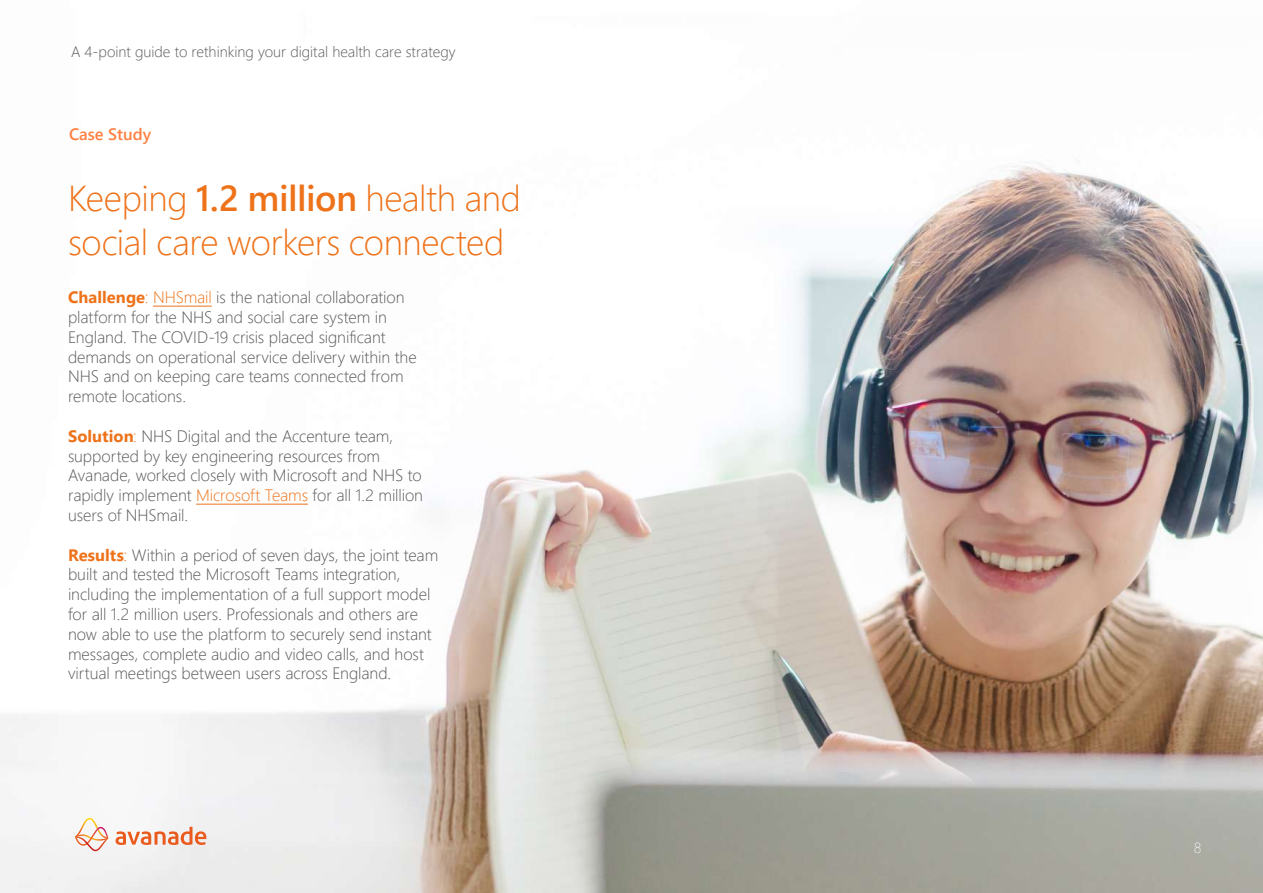
<style>
.page{position:relative;width:1263px;height:893px;background:#fff}
.page>*{position:absolute;margin:0;border:0;box-sizing:border-box;transform-origin:0 0}
.t1{font:300 36px/43.2px "Segoe Pro";letter-spacing:-.01em;color:#ee7219}
.t2{font:300 16.5px/19.8px "Segoe UI";letter-spacing:-.005em;color:#575756}
.t3{font:600 16.5px "Segoe UI";color:#ff8040}
.t4{font:300 15px "Segoe UI";color:#575756}
.t5{font:300 15px "Segoe UI";color:#fff}
.s1{font-weight:600}
.s2{font-weight:700;color:#ee7219}
.s3{color:#ee7219}
</style>
<div class="page">
<img style="left:0;top:161px;width:1263px;height:732px">
<hr style="left:196px;top:504px;width:112px;height:1px;background:#ee7219">
<hr style="left:153px;top:306px;width:59px;height:1px;background:#ee7219">
<svg style="left:116px;top:827px;width:90px;height:18px"></svg>
<svg style="left:75px;top:818px;width:33px;height:33px"></svg>
<p class="t4" style="left:71px;top:37px;width:386px">A 4-point guide to rethinking your digital health care strategy</p>
<p class="t3" style="left:69px;top:118px;width:84px">Case Study</p>
<h1 class="t1" style="left:68px;top:176px;width:454px">Keeping <span class="s1">1.2 million</span> health and social care workers connected</h1>
<p class="t2" style="left:68px;top:286px;width:350px"><span class="s2">Challenge</span><span class="s3">: NHSmail</span> is the national collaboration platform for the NHS and social care system in England. The COVID-19 crisis placed significant demands on operational service delivery within the NHS and on keeping care teams connected from remote locations.</p>
<p class="t2" style="left:68px;top:424px;width:357px"><span class="s2">Solution</span><span class="s3">:</span> NHS Digital and the Accenture team, supported by key engineering resources from Avanade, worked closely with Microsoft and NHS to rapidly implement <span class="s3">Microsoft Teams</span> for all 1.2 million users of NHSmail.</p>
<p class="t2" style="left:68px;top:543px;width:372px"><span class="s2">Results</span><span class="s3">:</span> Within a period of seven days, the joint team built and tested the Microsoft Teams integration, including the implementation of a full support model for all 1.2 million users. Professionals and others are now able to use the platform to securely send instant messages, complete audio and video calls, and host virtual meetings between users across England.</p>
<p class="t5" style="left:1194px;top:833px;width:9px">8</p>
</div>
